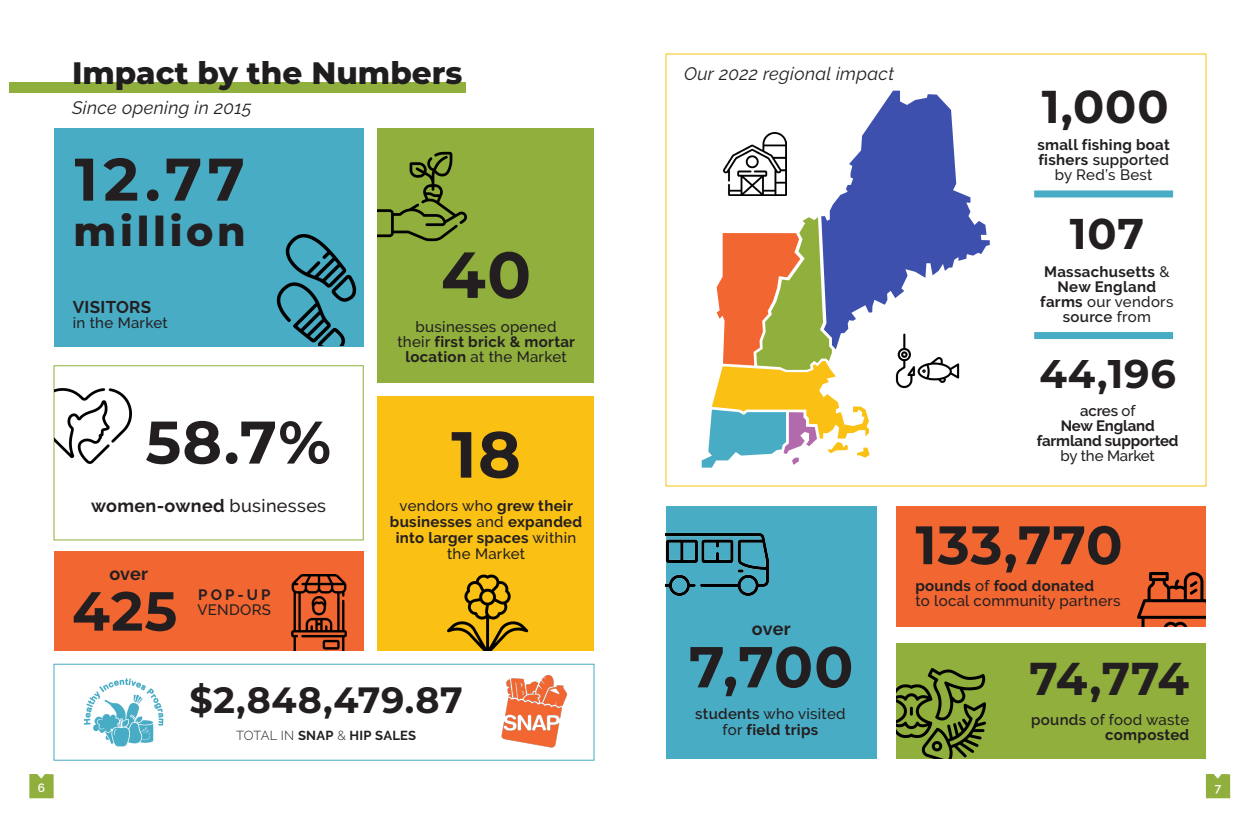
<style>
.page{position:relative;width:1260px;height:828px;background:#fff}
.page>*{position:absolute;margin:0;border:0;box-sizing:border-box;transform-origin:0 0}
.Paragraph_Style_1{font:700 65px "Montserrat";color:#231f20}
.Paragraph_Style_1-2{font:700 60px "Montserrat";color:#231f20}
.Paragraph_Style_1-3{font:700 57.6px "Montserrat";color:#231f20}
.Paragraph_Style_1-4{font:700 55px "Montserrat";color:#231f20}
.Paragraph_Style_1-5{font:700 54px "Montserrat";letter-spacing:.015em;color:#231f20}
.Paragraph_Style_1-6{font:700 46px "Montserrat";letter-spacing:.02em;color:#231f20}
.Paragraph_Style_1-7{font:700 43px "Montserrat";color:#231f20}
.Paragraph_Style_1-8{font:800 41px "Montserrat";letter-spacing:.09em;color:#231f20}
.Paragraph_Style_1-9{font:700 40px "Montserrat";color:#231f20}
.Paragraph_Style_1-10{font:700 36.5px "Montserrat";letter-spacing:.02em;color:#231f20}
.Headings{font:800 31px "Montserrat";color:#201d1e}
.Paragraph_Style_1-11{font:italic 18px "Raleway";letter-spacing:.02em;color:#231f20}
.Paragraph_Style_1-12{font:700 17.9px "Raleway";letter-spacing:.02em;color:#231f20}
.Paragraph_Style_1-13{font:700 17px "Raleway";letter-spacing:.02em;color:#231f20}
.Paragraph_Style_1-14{font:700 15px/15px "Raleway";letter-spacing:.02em;color:#231f20;text-align:center}
.Paragraph_Style_1-15{font:500 15px/15px "Raleway";letter-spacing:.02em;color:#231f20;text-align:right}
.Paragraph_Style_1-16{font:700 15px/15px "Raleway";letter-spacing:-.01em;color:#231f20;text-align:center}
.Paragraph_Style_1-17{font:600 15px "Raleway";letter-spacing:-.005em;color:#231f20}
.Paragraph_Style_1-18{font:700 13px "Raleway";letter-spacing:.02em;color:#231f20}
.t1{font:600 12px "Raleway";color:#fff}
.s1{font-weight:500}
.s2{font-weight:300}
.s3{font-weight:600}
.s4{font-weight:700}
</style>
<div class="page">
<svg style="left:29px;top:774px;width:25px;height:24px"></svg>
<svg style="left:1206px;top:774px;width:24px;height:24px"></svg>
<div style="left:666px;top:506px;width:210px;height:253px;background:#49acc5"></div>
<div style="left:54px;top:664px;width:540px;height:97px;border:1px solid #49acc5"></div>
<div style="left:54px;top:551px;width:309px;height:99px;background:#f16631"></div>
<div style="left:378px;top:396px;width:216px;height:254px;background:#fac014"></div>
<div style="left:54px;top:128px;width:309px;height:218px;background:#49acc5"></div>
<div style="left:54px;top:365px;width:310px;height:175px;border:1px solid #8fb03d"></div>
<div style="left:377px;top:128px;width:217px;height:254px;background:#90af3d"></div>
<svg style="left:821px;top:91px;width:169px;height:222px;fill:#3d50ad"></svg>
<svg style="left:702px;top:217px;width:168px;height:251px"></svg>
<div style="left:9px;top:82px;width:457px;height:10px;background:#90af3d"></div>
<img style="left:54px;top:379px;width:78px;height:94px">
<img style="left:724px;top:132px;width:63px;height:63px">
<div style="left:896px;top:643px;width:310px;height:116px;background:#90af3d"></div>
<img style="left:896px;top:668px;width:90px;height:91px">
<img style="left:83px;top:678px;width:81px;height:69px">
<img style="left:501px;top:675px;width:67px;height:73px">
<img style="left:291px;top:575px;width:56px;height:75px">
<img style="left:666px;top:532px;width:103px;height:64px">
<div style="left:896px;top:506px;width:310px;height:120px;background:#f16631"></div>
<img style="left:1137px;top:572px;width:69px;height:54px">
<img style="left:276px;top:234px;width:88px;height:112px">
<img style="left:895px;top:333px;width:65px;height:56px">
<img style="left:377px;top:151px;width:89px;height:91px">
<img style="left:447px;top:574px;width:82px;height:76px">
<div style="left:1034px;top:190px;width:139px;height:7px;background:#49acc5"></div>
<div style="left:1034px;top:332px;width:139px;height:7px;background:#49acc5"></div>
<p class="Headings" style="left:72px;top:52px;width:392px">Impact by the Numbers</p>
<p class="Paragraph_Style_1-11" style="left:72px;top:98px;width:181px">Since opening in 2015</p>
<p class="Paragraph_Style_1-2" style="left:75px;top:139px;width:172px">12.77</p>
<p class="Paragraph_Style_1-8" style="left:74px;top:204px;width:174px">million</p>
<p class="Paragraph_Style_1-13" style="left:73px;top:297px;width:80px">VISITORS</p>
<p class="Paragraph_Style_1-15" style="left:73px;top:315px;width:97px">in the Market</p>
<p class="Paragraph_Style_1-2" style="left:146px;top:402px;width:187px">58.7%</p>
<p class="Paragraph_Style_1-12" style="left:91px;top:495px;width:237px">women-owned <span class="s1">businesses</span></p>
<p class="Paragraph_Style_1-12" style="left:109px;top:563px;width:40px">over</p>
<p class="Paragraph_Style_1-4" style="left:72px;top:575px;width:107px">425</p>
<p class="Paragraph_Style_1-14" style="left:198px;top:588px;width:74px">POP-UP</p>
<p class="Paragraph_Style_1-15" style="left:197px;top:602px;width:75px">VENDORS</p>
<p class="Paragraph_Style_1" style="left:441px;top:232px;width:92px">40</p>
<p class="Paragraph_Style_1-15" style="left:416px;top:319px;width:142px">businesses opened</p>
<p class="Paragraph_Style_1-14" style="left:397px;top:334px;width:179px"><span class="s1">their</span> first brick &amp; mortar location <span class="s1">at the Market</span></p>
<p class="Paragraph_Style_1" style="left:451px;top:411px;width:71px">18</p>
<p class="Paragraph_Style_1-14" style="left:390px;top:498px;width:194px;line-height:16px"><span class="s1">vendors who</span> grew their businesses <span class="s1">and</span> expanded into larger spaces <span class="s1">within</span></p>
<p class="Paragraph_Style_1-15" style="left:447px;top:547px;width:80px">the Market</p>
<p class="Paragraph_Style_1-10" style="left:189px;top:676px;width:275px">$2,848,479.87</p>
<p class="Paragraph_Style_1-18" style="left:236px;top:728px;width:181px"><span class="s2">TOTAL IN</span> SNAP <span class="s2">&amp;</span> HIP SALES</p>
<p class="Paragraph_Style_1-11" style="left:684px;top:63px;width:212px">Our 2022 regional impact</p>
<p class="Paragraph_Style_1-6" style="left:1042px;top:76px;width:128px">1,000</p>
<p class="Paragraph_Style_1-14" style="left:1037px;top:138px;width:134px;text-align:left">small fishing boat fishers <span class="s3">supported</span></p>
<p class="Paragraph_Style_1-15" style="left:1055px;top:168px;width:99px">by Red’s Best</p>
<p class="Paragraph_Style_1-7" style="left:1070px;top:205px;width:76px">107</p>
<p class="Paragraph_Style_1-14" style="left:1044px;top:264px;width:127px">Massachusetts <span class="s1">&amp;<br></span>New England</p>
<p class="Paragraph_Style_1-15" style="left:1040px;top:294px;width:135px"><span class="s4">farms</span> our vendors</p>
<p class="Paragraph_Style_1-17" style="left:1063px;top:308px;width:90px">source <span class="s1">from</span></p>
<p class="Paragraph_Style_1-9" style="left:1040px;top:347px;width:138px">44,196</p>
<p class="Paragraph_Style_1-17" style="left:1080px;top:402px;width:57px">acres <span class="s1">of</span></p>
<p class="Paragraph_Style_1-16" style="left:1037px;top:418px;width:143px">New England farmland supported <span class="s1">by the Market</span></p>
<p class="Paragraph_Style_1-12" style="left:752px;top:618px;width:40px">over</p>
<p class="Paragraph_Style_1-3" style="left:689px;top:629px;width:166px">7,700</p>
<p class="Paragraph_Style_1-15" style="left:695px;top:706px;width:152px"><span class="s3">students</span> who visited</p>
<p class="Paragraph_Style_1-14" style="left:723px;top:722px;width:97px"><span class="s1">for</span> field trips</p>
<p class="Paragraph_Style_1-5" style="left:916px;top:509px;width:209px">133,770</p>
<p class="Paragraph_Style_1-15" style="left:915px;top:578px;width:207px;text-align:left"><span class="s4">pounds</span> of <span class="s4">food donated<br></span>to local community partners</p>
<p class="Paragraph_Style_1-6" style="left:1030px;top:648px;width:161px">74,774</p>
<p class="Paragraph_Style_1-15" style="left:1031px;top:712px;width:160px"><span class="s3">pounds</span> of food waste <span class="s4">composted</span></p>
<p class="t1" style="left:38px;top:781px;width:9px">6</p>
<p class="t1" style="left:1215px;top:781px;width:8px">7</p>
</div>
